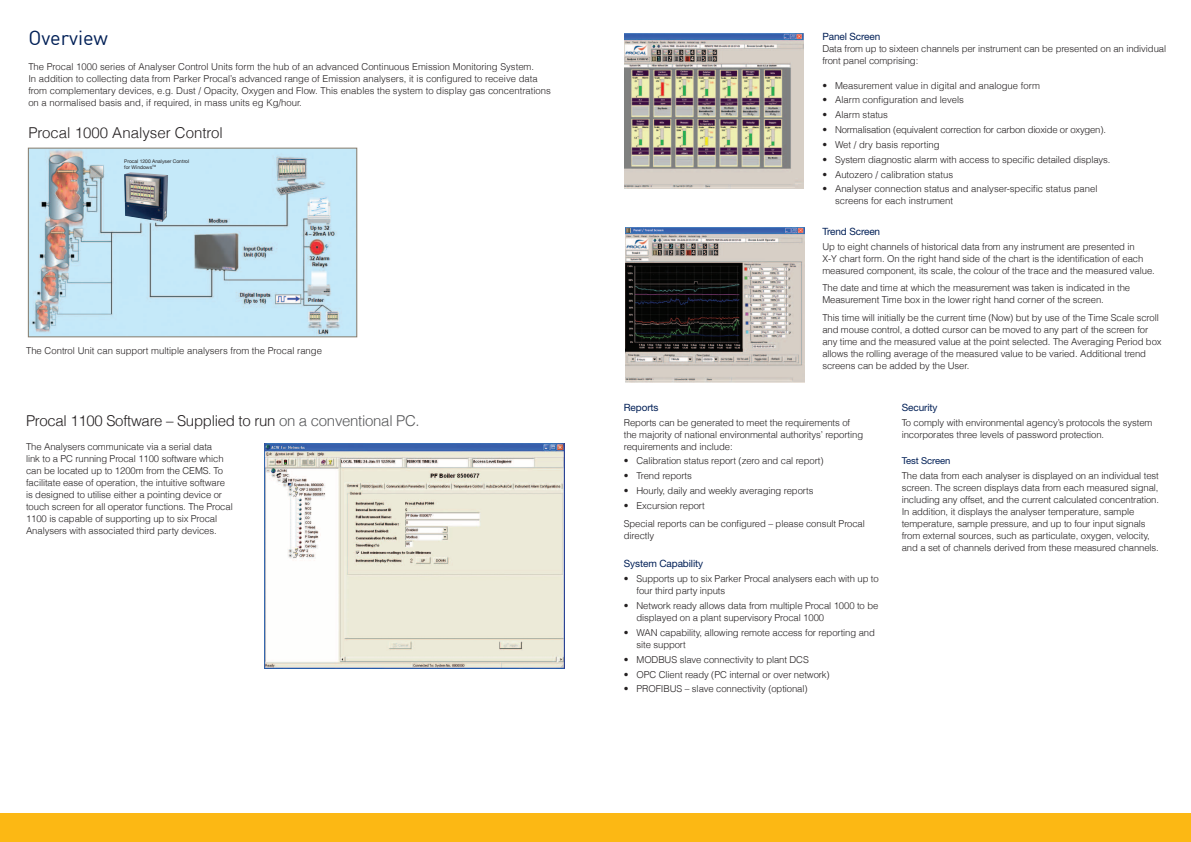
<style>
.page{position:relative;width:1191px;height:842px;background:#fff}
.page>*{position:absolute;margin:0;border:0;box-sizing:border-box;transform-origin:0 0}
.t1{font:20px "DIN";color:#001f56}
.t2{font:300 15px "Helvetica";letter-spacing:-.02em;color:#231f20}
.t3{font:300 15px "Helvetica";color:#231f20}
.t4{font:10px "Helvetica Neue";letter-spacing:-.01em;color:#001f56}
.t5{font:300 9.5px/12px "Helvetica";letter-spacing:-.01em;color:#231f20}
.t6{font:9.5px "Helvetica Neue";letter-spacing:-.01em;color:#001f56}
.t7{font:5px/6px "Helvetica Neue";color:#231f20}
.s1{color:#57585a}
</style>
<div class="page">
<div style="left:0;top:814px;width:1191px;height:28px;background:#fcb814"></div>
<img style="left:30px;top:150px;width:325px;height:185px">
<div style="left:28px;top:148px;width:329px;height:189px;border:1px solid #887d6e"></div>
<img style="left:264px;top:443px;width:301px;height:226px">
<img style="left:626px;top:227px;width:178px;height:156px">
<img style="left:624px;top:33px;width:179px;height:155px">
<img style="left:124px;top:172px;width:44px;height:50px">
<h1 class="t1" style="left:28px;top:25px;width:81px">Overview</h1>
<p class="t5" style="left:28px;top:61px;width:524px">The Procal 1000 series of Analyser Control Units form the hub of an advanced Continuous Emission Monitoring System.<br>In addition to collecting data from Parker Procal’s advanced range of Emission analysers, it is configured to receive data from complementary devices, e.g. Dust / Opacity, Oxygen and Flow. This enables the system to display gas concentrations on a normalised basis and, if required, in mass units eg Kg/hour.</p>
<h2 class="t3" style="left:28px;top:124px;width:196px">Procal 1000 Analyser Control</h2>
<p class="t7" style="left:124px;top:158px;width:67px">Procal 1200 Analyser Control for Windows<sup>TM</sup></p>
<p class="t5" style="left:26px;top:345px;width:297px">The Control Unit can support multiple analysers from the Procal range</p>
<h2 class="t2" style="left:26px;top:411px;width:395px">Procal 1100 Software – Supplied to run <span class="s1">on a conventional PC.</span></h2>
<p class="t5" style="left:26px;top:441px;width:208px">The Analysers communicate via a serial data<br>link to a PC running Procal 1100 software which can be located up to 1200m from the CEMS. To facilitate ease of operation, the intuitive software is designed to utilise either a pointing device or touch screen for all operator functions. The Procal 1100 is capable of supporting up to six Procal Analysers with associated third party devices.</p>
<p class="t4" style="left:822px;top:30px;width:59px">Panel Screen</p>
<p class="t5" style="left:822px;top:43px;width:345px">Data from up to sixteen channels per instrument can be presented on an individual front panel comprising:</p>
<p class="t5" style="left:822px;top:79px;width:219px">• Measurement value in digital and analogue form</p>
<p class="t5" style="left:822px;top:94px;width:143px">• Alarm configuration and levels</p>
<p class="t5" style="left:822px;top:109px;width:67px">• Alarm status</p>
<p class="t5" style="left:822px;top:124px;width:285px">• Normalisation (equivalent correction for carbon dioxide or oxygen).</p>
<p class="t5" style="left:822px;top:138px;width:119px">• Wet / dry basis reporting</p>
<p class="t5" style="left:822px;top:153px;width:290px">• System diagnostic alarm with access to specific detailed displays.</p>
<p class="t5" style="left:822px;top:168px;width:132px">• Autozero / calibration status</p>
<p class="t5" style="left:835px;top:183px;width:264px;text-indent:-13px">• Analyser connection status and analyser-specific status panel screens for each instrument</p>
<p class="t4" style="left:822px;top:225px;width:59px">Trend Screen</p>
<p class="t5" style="left:822px;top:240px;width:334px">Up to eight channels of historical data from any instrument are presented in<br>X-Y chart form. On the right hand side of the chart is the identification of each measured component, its scale, the colour of the trace and the measured value.</p>
<p class="t5" style="left:822px;top:282px;width:309px">The date and time at which the measurement was taken is indicated in the<br>Measurement Time box in the lower right hand corner of the screen.</p>
<p class="t5" style="left:822px;top:312px;width:341px">This time will initially be the current time (Now) but by use of the Time Scale scroll and mouse control, a dotted cursor can be moved to any part of the screen for any time and the measured value at the point selected. The Averaging Period box allows the rolling average of the measured value to be varied. Additional trend screens can be added by the User.</p>
<p class="t4" style="left:624px;top:401px;width:36px">Reports</p>
<p class="t5" style="left:624px;top:416px;width:241px">Reports can be generated to meet the requirements of the majority of national environmental authoritys’ reporting requirements and include:</p>
<p class="t5" style="left:624px;top:455px;width:201px">• Calibration status report (zero and cal report)</p>
<p class="t5" style="left:624px;top:470px;width:70px">• Trend reports</p>
<p class="t5" style="left:624px;top:485px;width:191px">• Hourly, daily and weekly averaging reports</p>
<p class="t5" style="left:624px;top:496px;width:242px;line-height:17.7px">• Excursion report<br>Special reports can be configured – please consult Procal</p>
<p class="t5" style="left:624px;top:529px;width:32px">directly</p>
<p class="t4" style="left:624px;top:558px;width:81px">System Capability</p>
<p class="t5" style="left:636px;top:573px;width:244px;text-indent:-13px">• Supports up to six Parker Procal analysers each with up to four third party inputs</p>
<p class="t5" style="left:636px;top:599px;width:243px;text-indent:-13px">• Network ready allows data from multiple Procal 1000 to be displayed on a plant supervisory Procal 1000</p>
<p class="t5" style="left:636px;top:626px;width:240px;text-indent:-13px">• WAN capability, allowing remote access for reporting and site support</p>
<p class="t5" style="left:624px;top:653px;width:186px">• MODBUS slave connectivity to plant DCS</p>
<p class="t5" style="left:624px;top:668px;width:207px">• OPC Client ready (PC internal or over network)</p>
<p class="t5" style="left:624px;top:683px;width:185px">• PROFIBUS – slave connectivity (optional)</p>
<p class="t4" style="left:901px;top:402px;width:37px">Security</p>
<p class="t5" style="left:901px;top:416px;width:252px">To comply with environmental agency’s protocols the system incorporates three levels of password protection.</p>
<p class="t6" style="left:901px;top:455px;width:50px">Test Screen</p>
<p class="t5" style="left:901px;top:469px;width:259px">The data from each analyser is displayed on an individual test screen. The screen displays data from each measured signal, including any offset, and the current calculated concentration.<br>In addition, it displays the analyser temperature, sample temperature, sample pressure, and up to four input signals from external sources, such as particulate, oxygen, velocity, and a set of channels derived from these measured channels.</p>
</div>
